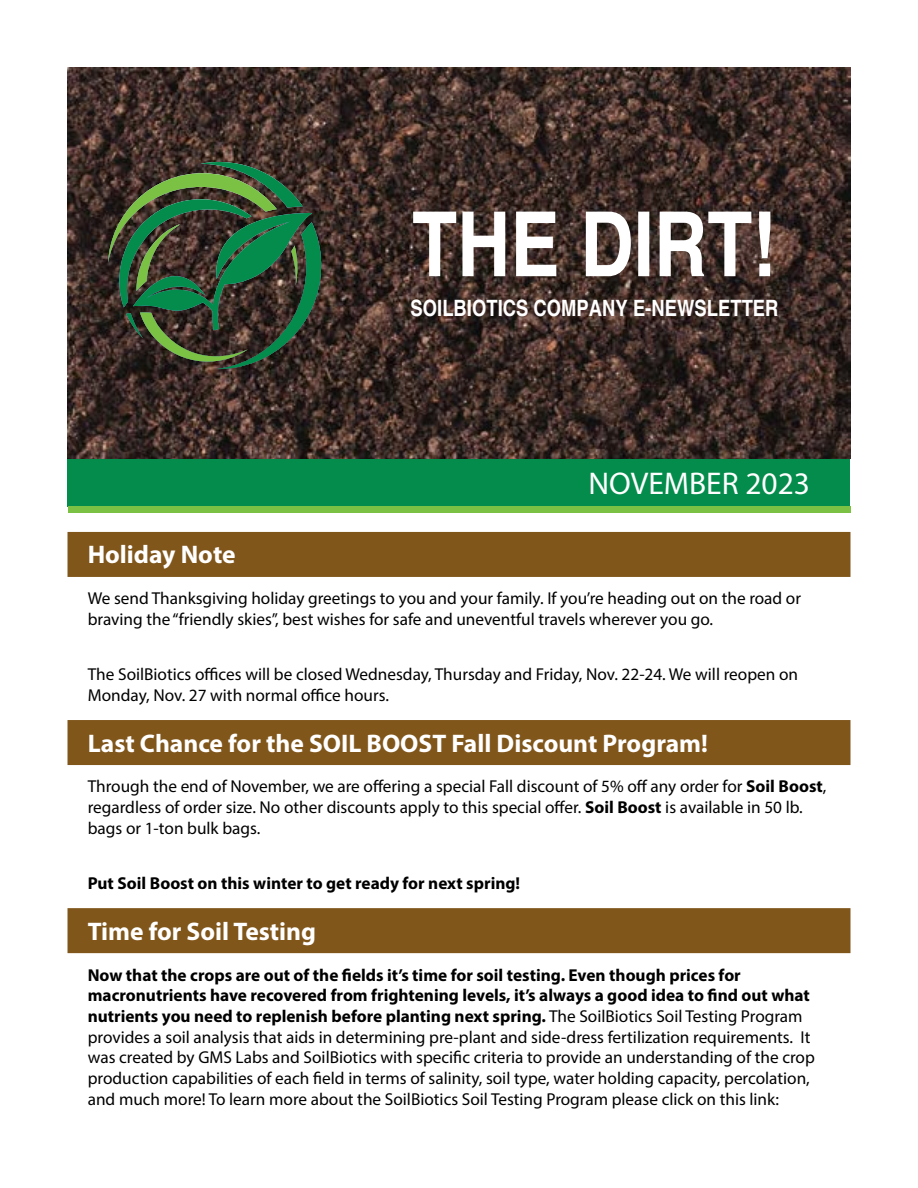
<style>
.page{position:relative;width:918px;height:1188px;background:#fff}
.page>*{position:absolute;margin:0;border:0;box-sizing:border-box;transform-origin:0 0}
.t1{font:700 condensed 90px "Helvetica";color:#fff}
.t2{font:31.5px "Myriad Pro";color:#fff}
.t3{font:700 25.5px "Myriad Pro";color:#fff}
.t4{font:700 condensed 22.5px "Helvetica";color:#fff}
.t5{font:17.25px/20.7px "Myriad Pro";color:#000}
.t6{font:700 17.25px "Myriad Pro";color:#000}
.s1{font-weight:700}
</style>
<div class="page">
<img style="left:68px;top:68px;width:782px;height:391px">
<svg style="left:108px;top:156px;width:216px;height:215px;background:#354d33"></svg>
<div style="left:68px;top:459px;width:782px;height:47px;background:#038c4b"></div>
<div style="left:68px;top:506px;width:782px;height:7px;background:#7bc244"></div>
<div style="left:68px;top:532px;width:782px;height:45px;background:#80561b"></div>
<div style="left:68px;top:720px;width:782px;height:45px;background:#80561b"></div>
<div style="left:68px;top:908px;width:782px;height:45px;background:#80561b"></div>
<h1 class="t1" style="left:412px;top:190px;width:366px">THE DIRT!</h1>
<h3 class="t4" style="left:411px;top:294px;width:370px">SOILBIOTICS COMPANY E-NEWSLETTER</h3>
<h2 class="t2" style="left:588px;top:464px;width:223px">NOVEMBER 2023</h2>
<h3 class="t3" style="left:88px;top:538px;width:149px">Holiday Note</h3>
<p class="t5" style="left:88px;top:588px;width:715px">We send Thanksgiving holiday greetings to you and your family. If you’re heading out on the road or braving the “friendly skies”, best wishes for safe and uneventful travels wherever you go.</p>
<p class="t5" style="left:88px;top:664px;width:712px">The SoilBiotics offices will be closed Wednesday, Thursday and Friday, Nov. 22-24. We will reopen on<br>Monday, Nov. 27 with normal office hours.</p>
<h3 class="t3" style="left:88px;top:726px;width:622px">Last Chance for the SOIL BOOST Fall Discount Program!</h3>
<p class="t5" style="left:88px;top:776px;width:740px">Through the end of November, we are offering a special Fall discount of 5% off any order for <span class="s1">Soil Boost</span>, regardless of order size. No other discounts apply to this special offer. <span class="s1">Soil Boost</span> is available in 50 lb. bags or 1-ton bulk bags.</p>
<p class="t6" style="left:88px;top:872px;width:434px">Put Soil Boost on this winter to get ready for next spring!</p>
<h3 class="t3" style="left:88px;top:914px;width:230px">Time for Soil Testing</h3>
<p class="t5" style="left:88px;top:964px;width:729px"><span class="s1">Now that the crops are out of the fields it’s time for soil testing. Even though prices for macronutrients have recovered from frightening levels, it’s always a good idea to find out what nutrients you need to replenish before planting next spring.</span> The SoilBiotics Soil Testing Program provides a soil analysis that aids in determining pre-plant and side-dress fertilization requirements. It was created by GMS Labs and SoilBiotics with specific criteria to provide an understanding of the crop production capabilities of each field in terms of salinity, soil type, water holding capacity, percolation, and much more! To learn more about the SoilBiotics Soil Testing Program please click on this link:</p>
</div>
